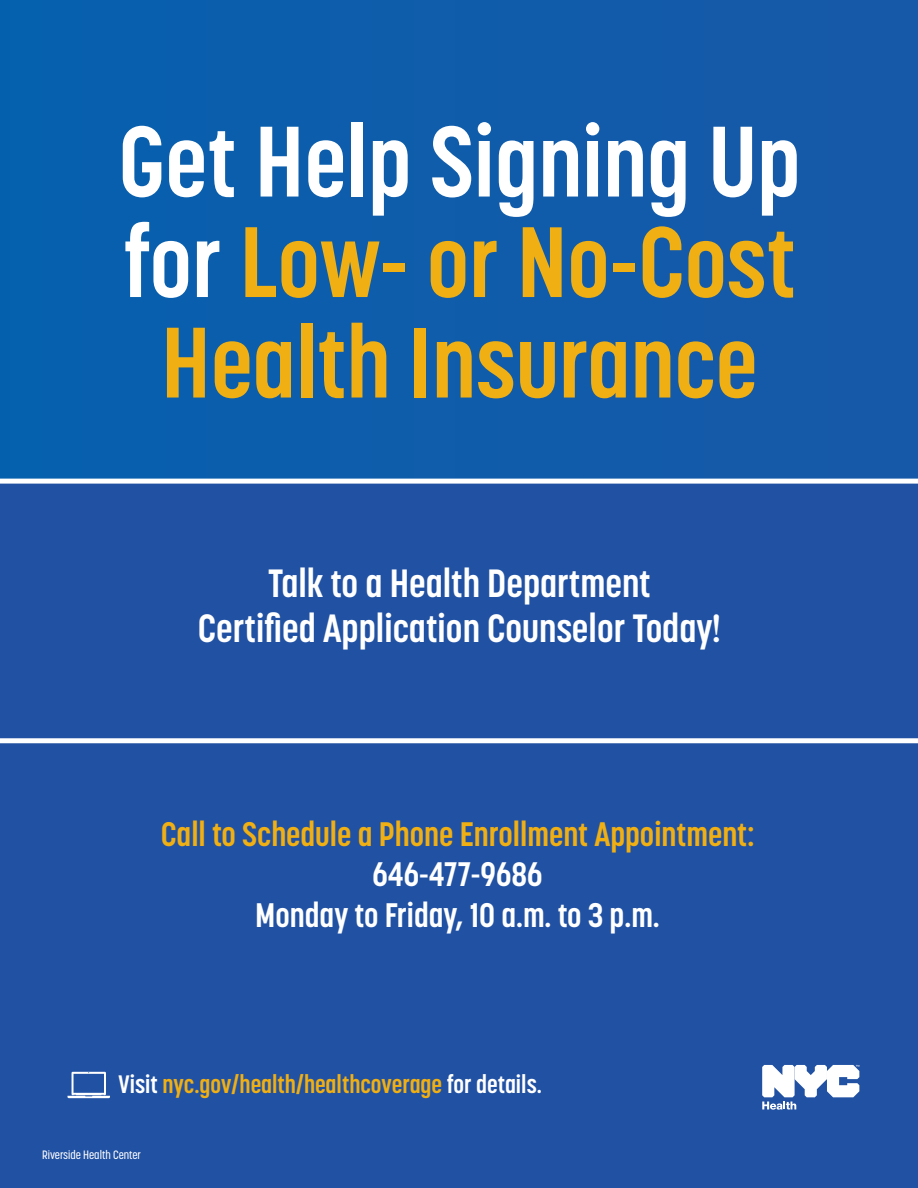
<style>
.page{position:relative;width:918px;height:1188px;background:#fff}
.page>*{position:absolute;margin:0;border:0;box-sizing:border-box;transform-origin:0 0}
.t1{font:700 99px/100.5px "Korolev Condensed";color:#f0af13;text-align:center}
.t2{font:700 39px/44.4px "Korolev Condensed";color:#fff;text-align:center}
.t3{font:700 33.75px "Korolev Condensed";color:#f0af13}
.t4{font:700 33.75px/40.8px "Korolev Condensed";color:#fff;text-align:center}
.t5{font:700 25.05px "Korolev Condensed";color:#f0af13}
.t6{font:500 12px "Korolev Condensed";color:#fff}
.s1{color:#fff}
</style>
<div class="page">
<div style="left:0;top:0;width:918px;height:484px;background:#0f5cab"></div>
<div style="left:0;top:481px;width:918px;height:707px;background:#2151a3"></div>
<div style="left:0;top:479px;width:918px;height:5px;background:#fff"></div>
<div style="left:0;top:738px;width:918px;height:5px;background:#fff"></div>
<svg style="left:762px;top:1065px;width:97px;height:45px"></svg>
<svg style="left:68px;top:1072px;width:42px;height:26px"></svg>
<h1 class="t1" style="left:118px;top:111px;width:684px"><span class="s1">Get Help Signing Up for</span> Low- or No-Cost<br>Health Insurance</h1>
<p class="t2" style="left:198px;top:561px;width:525px">Talk to a Health Department<br>Certified Application Counselor Today!</p>
<p class="t3" style="left:161px;top:814px;width:595px">Call to Schedule a Phone Enrollment Appointment:</p>
<p class="t4" style="left:255px;top:854px;width:406px">646-477-9686<br>Monday to Friday, 10 a.m. to 3 p.m.</p>
<p class="t5" style="left:119px;top:1069px;width:425px"><span class="s1">Visit</span> nyc.gov/health/healthcoverage <span class="s1">for details.</span></p>
<p class="t6" style="left:42px;top:1148px;width:101px">Riverside Health Center</p>
</div>
